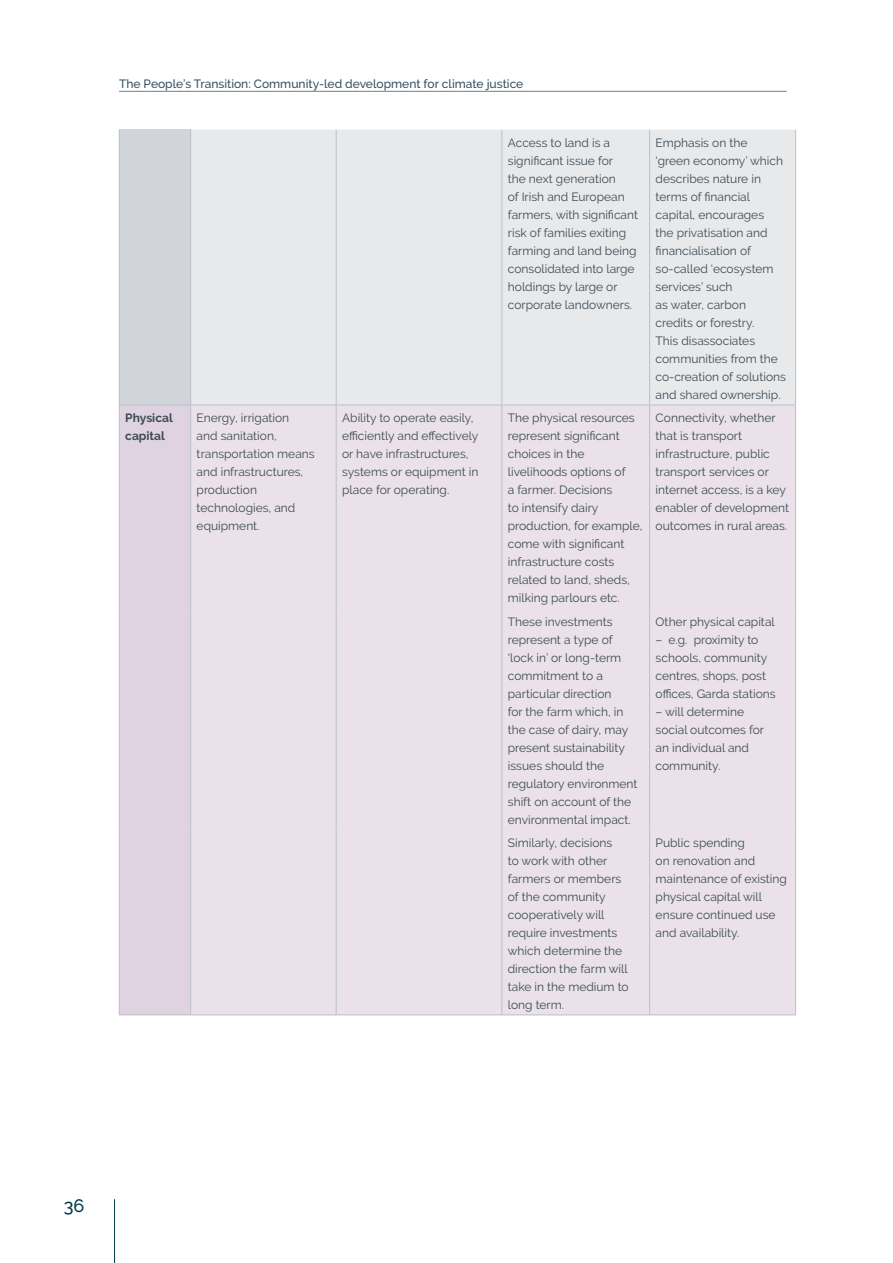
<style>
.page{position:relative;width:893px;height:1263px;background:#fff}
.page>*{position:absolute;margin:0;border:0;box-sizing:border-box;transform-origin:0 0}
.t1{font:500 18px "Raleway";color:#003849}
.t2{font:12px/18px "Raleway";color:#3d4b54}
.t3{font:500 12px "Raleway";color:#365060}
.t4{font:700 12px/18px "Raleway";color:#3d4b54}
</style>
<div class="page">
<div style="left:119px;top:130px;width:72px;height:275px;background:#d1d5d9"></div>
<div style="left:191px;top:130px;width:604px;height:275px;background:#e8e9eb"></div>
<div style="left:120px;top:406px;width:70px;height:609px;background:#e0d3e1"></div>
<div style="left:191px;top:406px;width:604px;height:609px;background:#eae1eb"></div>
<hr style="left:119px;top:130px;width:1px;height:275px;background:#bbbfc6">
<hr style="left:190px;top:130px;width:1px;height:275px;background:#bbbfc6">
<hr style="left:336px;top:130px;width:1px;height:275px;background:#bbbfc6">
<hr style="left:502px;top:130px;width:1px;height:275px;background:#bbbfc6">
<hr style="left:649px;top:130px;width:1px;height:275px;background:#bbbfc6">
<hr style="left:795px;top:130px;width:1px;height:275px;background:#bbbfc6">
<hr style="left:119px;top:405px;width:72px;height:1px;background:#bbbfc6">
<hr style="left:119px;top:405px;width:1px;height:203px;background:#bbbfc6">
<hr style="left:191px;top:405px;width:145px;height:1px;background:#bbbfc6">
<hr style="left:190px;top:405px;width:1px;height:203px;background:#bbbfc6">
<hr style="left:336px;top:405px;width:166px;height:1px;background:#bbbfc6">
<hr style="left:336px;top:405px;width:1px;height:203px;background:#bbbfc6">
<hr style="left:502px;top:405px;width:148px;height:1px;background:#bbbfc6">
<hr style="left:502px;top:405px;width:1px;height:203px;background:#bbbfc6">
<hr style="left:650px;top:405px;width:146px;height:1px;background:#bbbfc6">
<hr style="left:649px;top:405px;width:1px;height:203px;background:#bbbfc6">
<hr style="left:795px;top:405px;width:1px;height:203px;background:#bbbfc6">
<hr style="left:119px;top:608px;width:1px;height:222px;background:#bbbfc6">
<hr style="left:190px;top:608px;width:1px;height:222px;background:#bbbfc6">
<hr style="left:336px;top:608px;width:1px;height:222px;background:#bbbfc6">
<hr style="left:502px;top:608px;width:1px;height:222px;background:#bbbfc6">
<hr style="left:649px;top:608px;width:1px;height:222px;background:#bbbfc6">
<hr style="left:795px;top:608px;width:1px;height:222px;background:#bbbfc6">
<hr style="left:119px;top:830px;width:1px;height:185px;background:#bbbfc6">
<hr style="left:190px;top:830px;width:1px;height:185px;background:#bbbfc6">
<hr style="left:336px;top:830px;width:1px;height:185px;background:#bbbfc6">
<hr style="left:502px;top:830px;width:1px;height:185px;background:#bbbfc6">
<hr style="left:649px;top:830px;width:1px;height:185px;background:#bbbfc6">
<hr style="left:795px;top:830px;width:1px;height:185px;background:#bbbfc6">
<hr style="left:119px;top:1015px;width:72px;height:1px;background:#bbbfc6">
<hr style="left:191px;top:1015px;width:145px;height:1px;background:#bbbfc6">
<hr style="left:336px;top:1015px;width:166px;height:1px;background:#bbbfc6">
<hr style="left:502px;top:1015px;width:148px;height:1px;background:#bbbfc6">
<hr style="left:650px;top:1015px;width:146px;height:1px;background:#bbbfc6">
<hr style="left:119px;top:91px;width:668px;height:1px;background:#727e8c">
<hr style="left:114px;top:1199px;width:1px;height:64px;background:#003849">
<p class="t3" style="left:119px;top:77px;width:406px">The People’s Transition: Community-led development for climate justice</p>
<p class="t2" style="left:508px;top:134px;width:132px">Access to land is a significant issue for<br>the next generation<br>of Irish and European farmers, with significant risk of families exiting farming and land being consolidated into large holdings by large or corporate landowners.</p>
<p class="t2" style="left:656px;top:134px;width:132px">Emphasis on the<br>‘green economy’ which describes nature in terms of financial capital, encourages<br>the privatisation and financialisation of so-called ‘ecosystem services’ such<br>as water, carbon credits or forestry.<br>This disassociates communities from the co-creation of solutions and shared ownership.</p>
<p class="t4" style="left:125px;top:409px;width:49px">Physical capital</p>
<p class="t2" style="left:197px;top:409px;width:120px">Energy, irrigation<br>and sanitation, transportation means and infrastructures, production technologies, and equipment.</p>
<p class="t2" style="left:342px;top:409px;width:138px">Ability to operate easily, efficiently and effectively or have infrastructures, systems or equipment in place for operating.</p>
<p class="t2" style="left:508px;top:409px;width:136px">The physical resources represent significant choices in the livelihoods options of<br>a farmer. Decisions<br>to intensify dairy production, for example, come with significant infrastructure costs related to land, sheds, milking parlours etc.</p>
<p class="t2" style="left:656px;top:409px;width:135px">Connectivity, whether that is transport infrastructure, public transport services or internet access, is a key enabler of development outcomes in rural areas.</p>
<p class="t2" style="left:508px;top:612px;width:131px">These investments represent a type of ‘lock in’ or long-term commitment to a particular direction<br>for the farm which, in the case of dairy, may present sustainability issues should the regulatory environment shift on account of the environmental impact.</p>
<p class="t2" style="left:656px;top:612px;width:121px">Other physical capital</p>
<p class="t2" style="left:656px;top:630px;width:122px">– e.g. proximity to schools, community centres, shops, post offices, Garda stations</p>
<p class="t2" style="left:656px;top:702px;width:110px">– will determine social outcomes for an individual and community.</p>
<p class="t2" style="left:508px;top:834px;width:122px">Similarly, decisions<br>to work with other farmers or members of the community cooperatively will require investments which determine the direction the farm will take in the medium to long term.</p>
<p class="t2" style="left:656px;top:834px;width:133px">Public spending<br>on renovation and maintenance of existing physical capital will ensure continued use and availability.</p>
<h1 class="t1" style="left:64px;top:1195px;width:22px">36</h1>
</div>
